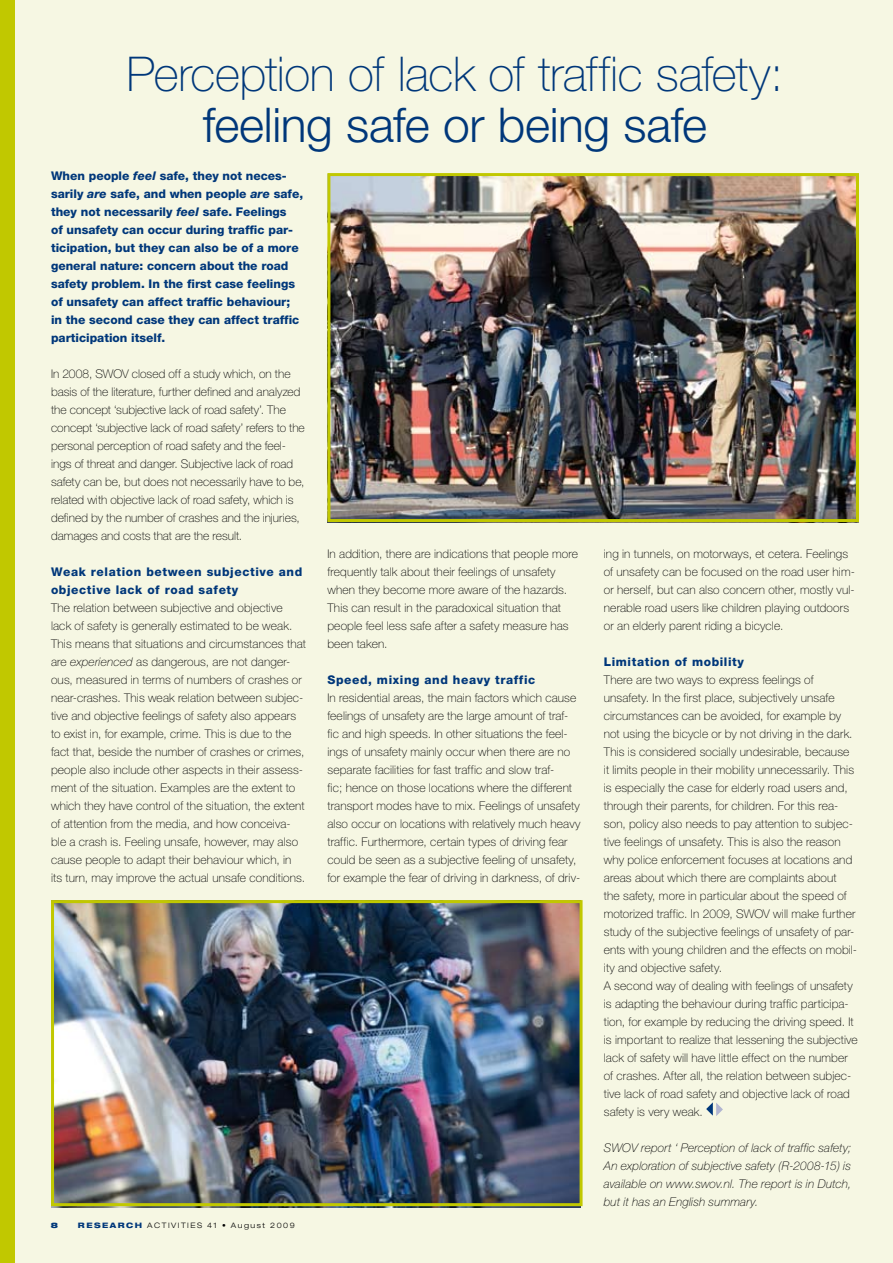
<style>
.page{position:relative;width:893px;height:1263px;background:#f6f7e3}
.page>*{position:absolute;margin:0;border:0;box-sizing:border-box;transform-origin:0 0}
.t1{font:100 48px "Helvetica Neue CE";letter-spacing:-.01em;color:#00377a}
.t2{font:300 48px "Helvetica Neue CE";letter-spacing:-.01em;color:#00377a}
.t3{font:100 12px/18px "Helvetica Neue CE";letter-spacing:.01em;color:#000}
.t4{font:800 12px/18px "Helvetica Neue CE";color:#00377a}
.t5{font:italic 100 12px/18px "Helvetica Neue CE";letter-spacing:.015em;color:#000;text-align:justify}
.t6{font:800 12px/18px "Helvetica Neue CE";letter-spacing:.05em;color:#00377a}
.t7{font:300 expanded 7.5px "Helvetica Neue";letter-spacing:.2em;color:#000}
.t8{font:900 expanded 7.5px "Helvetica Neue";color:#00377a}
.s1{font-style:italic}
.s2{font-weight:800;color:#00377a}
</style>
<div class="page">
<div style="left:0;top:0;width:15px;height:1263px;background:#c1c800"></div>
<img style="left:331px;top:177px;width:524px;height:341px">
<div style="left:327px;top:173px;width:532px;height:349px;border:3px solid #c1c800"></div>
<svg style="left:706px;top:1102px;width:17px;height:14px"></svg>
<img style="left:51px;top:904px;width:529px;height:303px">
<div style="left:51px;top:900px;width:532px;height:306px;border:3px solid #c1c800"></div>
<h1 class="t1" style="left:127px;top:46px;width:658px">Perception of lack of traffic safety:</h1>
<h1 class="t2" style="left:203px;top:95px;width:506px">feeling safe or being safe</h1>
<p class="t4" style="left:51px;top:167px;width:254px">When people <span class="s1">feel</span> safe, they not neces&shy;sarily <span class="s1">are</span> safe, and when people <span class="s1">are</span> safe, they not necessarily <span class="s1">feel</span> safe. Feelings<br>of unsafety can occur during traffic par&shy;ticipation, but they can also be of a more general nature: concern about the road safety problem. In the first case feelings of unsafety can affect traffic behaviour; in the second case they can affect traffic participation itself.</p>
<p class="t3" style="left:51px;top:365px;width:255px">In 2008, SWOV closed off a study which, on the basis of the literature, further defined and analyzed the concept ‘subjective lack of road safety’. The concept ‘subjective lack of road safety’ refers to the personal perception of road safety and the feel&shy;ings of threat and danger. Subjective lack of road safety can be, but does not necessarily have to be, related with objective lack of road safety, which is defined by the number of crashes and the injuries, damages and costs that are the result.</p>
<p class="t6" style="left:51px;top:563px;width:253px">Weak relation between subjective and objective lack of road safety</p>
<p class="t3" style="left:51px;top:599px;width:256px">The relation between subjective and objective lack of safety is generally estimated to be weak.<br>This means that situations and circumstances that are <span class="s1">experienced</span> as dangerous, are not danger&shy;ous, measured in terms of numbers of crashes or near-crashes. This weak relation between subjec&shy;tive and objective feelings of safety also appears to exist in, for example, crime. This is due to the fact that, beside the number of crashes or crimes, people also include other aspects in their assess&shy;ment of the situation. Examples are the extent to which they have control of the situation, the extent of attention from the media, and how conceiva&shy;ble a crash is. Feeling unsafe, however, may also cause people to adapt their behaviour which, in<br>its turn, may improve the actual unsafe conditions.</p>
<p class="t3" style="left:327px;top:545px;width:252px">In addition, there are indications that people more frequently talk about their feelings of unsafety when they become more aware of the hazards.<br>This can result in the paradoxical situation that people feel less safe after a safety measure has been taken.</p>
<p class="t6" style="left:327px;top:671px;width:209px">Speed, mixing and heavy traffic</p>
<p class="t3" style="left:327px;top:689px;width:255px">In residential areas, the main factors which cause feelings of unsafety are the large amount of traf&shy;fic and high speeds. In other situations the feel&shy;ings of unsafety mainly occur when there are no separate facilities for fast traffic and slow traf-<br>fic; hence on those locations where the different transport modes have to mix. Feelings of unsafety also occur on locations with relatively much heavy traffic. Furthermore, certain types of driving fear could be seen as a subjective feeling of unsafety, for example the fear of driving in darkness, of driv-</p>
<p class="t8" style="left:51px;top:1220px;width:9px">8</p>
<p class="t7" style="left:78px;top:1221px;width:218px"><span class="s2">RESEARCH</span> ACTIVITIES 41 • August 2009</p>
<p class="t3" style="left:604px;top:545px;width:253px">ing in tunnels, on motorways, et cetera. Feelings of unsafety can be focused on the road user him&shy;or herself, but can also concern other, mostly vul&shy;nerable road users like children playing outdoors or an elderly parent riding a bicycle.</p>
<p class="t6" style="left:604px;top:653px;width:142px">Limitation of mobility</p>
<p class="t3" style="left:604px;top:671px;width:256px">There are two ways to express feelings of unsafety. In the first place, subjectively unsafe circumstances can be avoided, for example by not using the bicycle or by not driving in the dark.<br>This is considered socially undesirable, because<br>it limits people in their mobility unnecessarily. This is especially the case for elderly road users and, through their parents, for children. For this rea&shy;son, policy also needs to pay attention to subjec&shy;tive feelings of unsafety. This is also the reason why police enforcement focuses at locations and areas about which there are complaints about<br>the safety, more in particular about the speed of motorized traffic. In 2009, SWOV will make further study of the subjective feelings of unsafety of par&shy;ents with young children and the effects on mobil&shy;ity and objective safety.<br>A second way of dealing with feelings of unsafety is adapting the behaviour during traffic participa&shy;tion, for example by reducing the driving speed. It is important to realize that lessening the subjective lack of safety will have little effect on the number of crashes. After all, the relation between subjec&shy;tive lack of road safety and objective lack of road safety is very weak.</p>
<p class="t5" style="left:604px;top:1139px;width:249px">SWOV report ‘ Perception of lack of traffic safety; An exploration of subjective safety (R-2008-15) is available on www.swov.nl. The report is in Dutch, but it has an English summary.</p>
</div>
